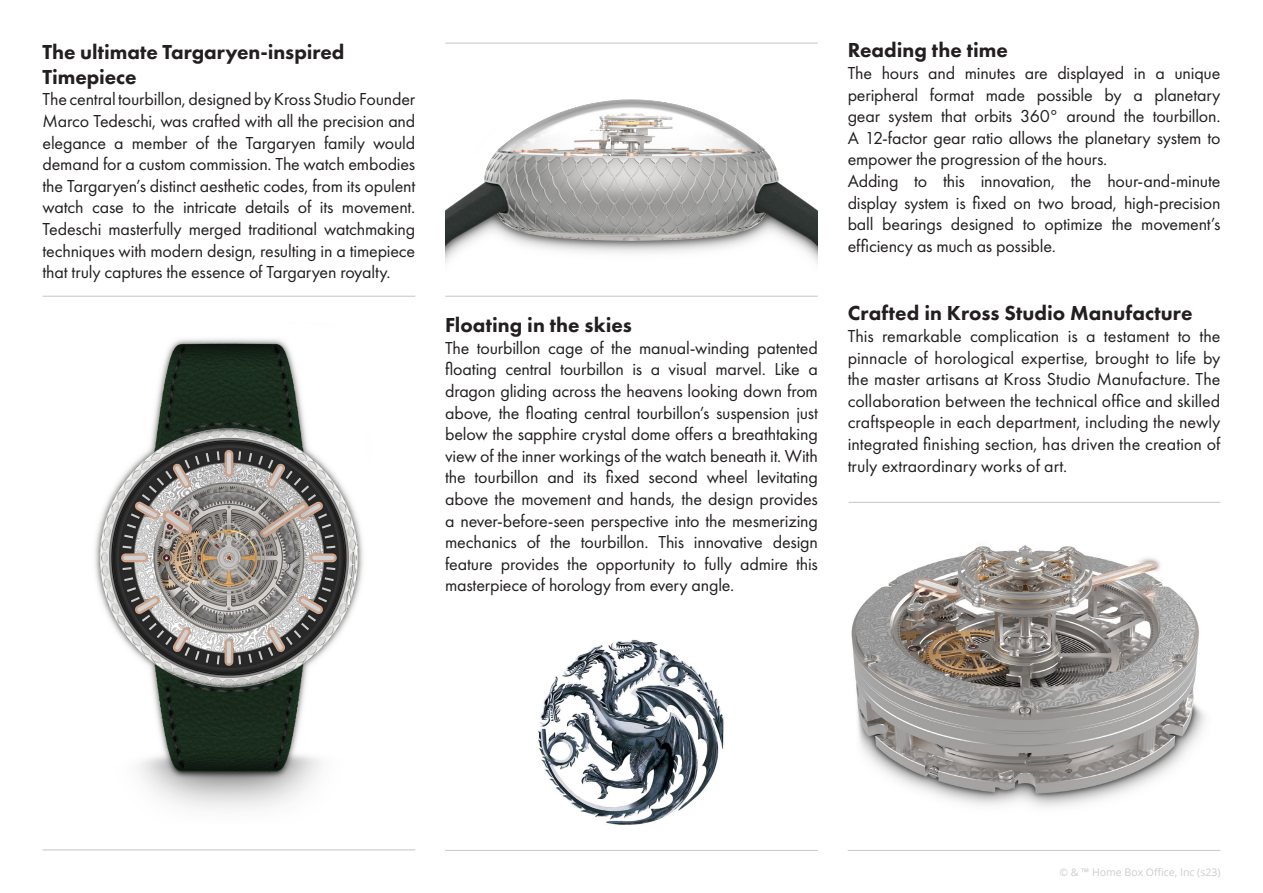
<style>
.page{position:relative;width:1263px;height:893px;background:#fff}
.page>*{position:absolute;margin:0;border:0;box-sizing:border-box;transform-origin:0 0}
.Titre-chapitre{font:800 21px/25.2px "Futura PT";color:#231f20}
.TXT-COURANT{font:800 21px "Futura PT";letter-spacing:.005em;color:#231f20}
.TXT-COURANT-2{font:18px/21.6px "Futura PT";letter-spacing:-.01em;color:#231f20;text-align:justify}
.t1{font:10.5px "Open Sans";color:#ccc}
</style>
<div class="page">
<hr style="left:43px;top:296px;width:372px;height:1px;background:#ccc">
<hr style="left:445px;top:296px;width:373px;height:1px;background:#ccc">
<hr style="left:848px;top:502px;width:372px;height:1px;background:#ccc">
<hr style="left:848px;top:850px;width:372px;height:1px;background:#ccc">
<hr style="left:445px;top:850px;width:373px;height:1px;background:#ccc">
<hr style="left:445px;top:43px;width:373px;height:1px;background:#ccc">
<img style="left:851px;top:545px;width:354px;height:263px">
<img style="left:538px;top:639px;width:186px;height:186px">
<img style="left:95px;top:339px;width:268px;height:470px">
<hr style="left:43px;top:849px;width:372px;height:1px;background:#ccc">
<img style="left:445px;top:99px;width:373px;height:165px">
<p class="Titre-chapitre" style="left:43px;top:39px;width:304px">The ultimate Targaryen-inspired<br>Timepiece</p>
<p class="TXT-COURANT-2" style="left:43px;top:88px;width:374px">The central tourbillon, designed by Kross Studio Founder Marco Tedeschi, was crafted with all the precision and elegance a member of the Targaryen family would demand for a custom commission. The watch embodies the Targaryen’s distinct aesthetic codes, from its opulent watch case to the intricate details of its movement.<br>Tedeschi masterfully merged traditional watchmaking techniques with modern design, resulting in a timepiece that truly captures the essence of Targaryen royalty.</p>
<p class="Titre-chapitre" style="left:445px;top:312px;width:188px">Floating in the skies</p>
<p class="TXT-COURANT-2" style="left:445px;top:337px;width:374px">The tourbillon cage of the manual-winding patented floating central tourbillon is a visual marvel. Like a dragon gliding across the heavens looking down from above, the floating central tourbillon’s suspension just below the sapphire crystal dome offers a breathtaking view of the inner workings of the watch beneath it. With the tourbillon and its fixed second wheel levitating above the movement and hands, the design provides a never-before-seen perspective into the mesmerizing mechanics of the tourbillon. This innovative design feature provides the opportunity to fully admire this masterpiece of horology from every angle.</p>
<p class="TXT-COURANT" style="left:848px;top:37px;width:162px">Reading the time</p>
<p class="TXT-COURANT-2" style="left:848px;top:62px;width:374px">The hours and minutes are displayed in a unique peripheral format made possible by a planetary gear system that orbits 360° around the tourbillon.<br>A 12-factor gear ratio allows the planetary system to empower the progression of the hours.</p>
<p class="TXT-COURANT-2" style="left:848px;top:170px;width:374px">Adding to this innovation, the hour-and-minute display system is fixed on two broad, high-precision ball bearings designed to optimize the movement’s efficiency as much as possible.</p>
<p class="TXT-COURANT" style="left:848px;top:300px;width:346px">Crafted in Kross Studio Manufacture</p>
<p class="TXT-COURANT-2" style="left:848px;top:325px;width:374px">This remarkable complication is a testament to the pinnacle of horological expertise, brought to life by the master artisans at Kross Studio Manufacture. The collaboration between the technical office and skilled craftspeople in each department, including the newly integrated finishing section, has driven the creation of truly extraordinary works of art.</p>
<p class="t1" style="left:1059px;top:865px;width:163px">© &amp; ™ Home Box Office, Inc (s23)</p>
</div>
